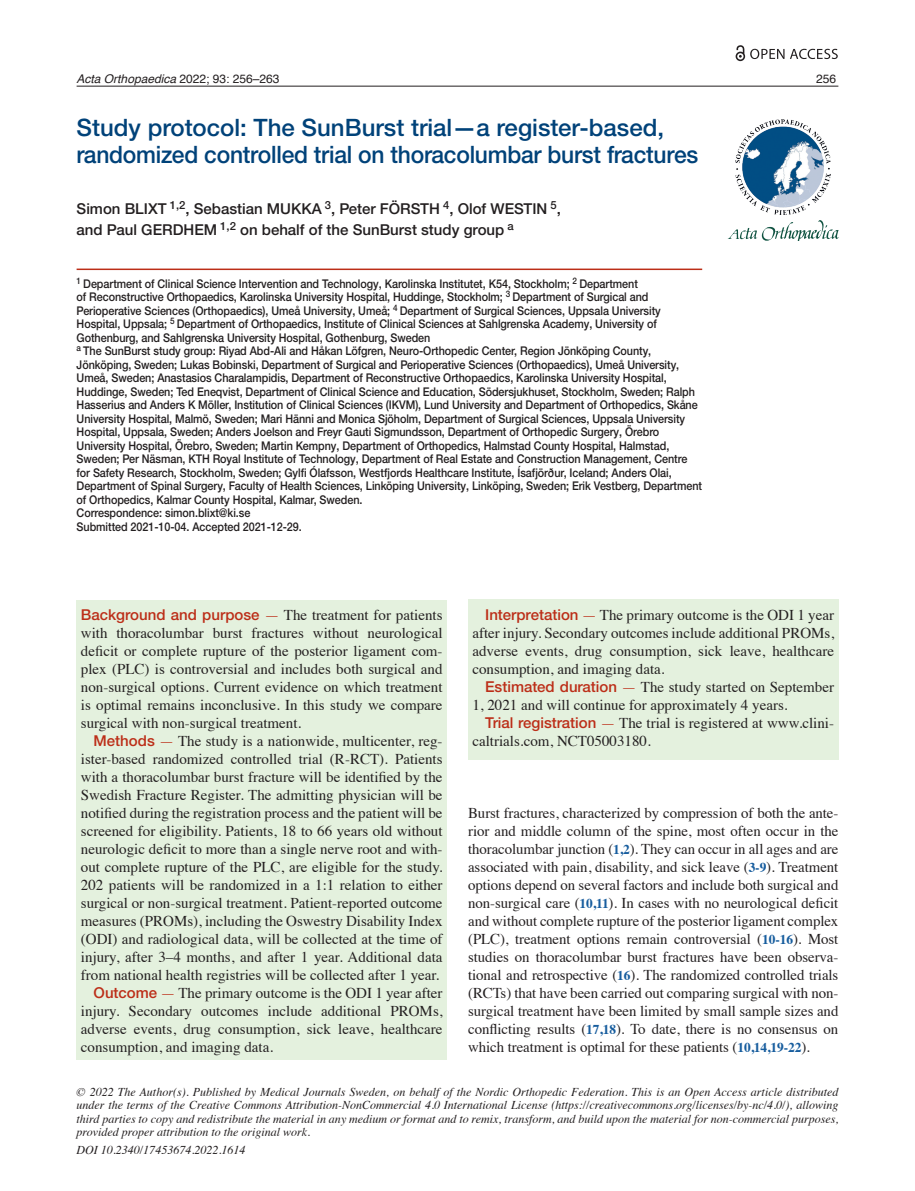
<style>
.page{position:relative;width:915px;height:1191px;background:#fff}
.page>*{position:absolute;margin:0;border:0;box-sizing:border-box;transform-origin:0 0}
.t1{font:500 24px/27px "Helvetica Neue LTW1 G";letter-spacing:-.01em;color:#004279}
.t2{font:15px/18px "Times";color:#231f20;text-align:justify}
.t3{font:500 15px/21px "Helvetica Neue LTW1 G";color:#231f20}
.t4{font:500 12px/13.5px "Helvetica Neue LTW1 G";letter-spacing:-.005em;color:#231f20;scale:.9 1}
.t5{font:italic 12px/13.5px "Times";color:#231f20;text-align:justify}
.t6{font:italic 12px "Helvetica";color:#231f20}
.t7{font:12px "Helvetica";color:#231f20}
.s1{font-style:normal}
.s2{font-family:"Helvetica Neue LTW1 G";font-weight:500;color:#bc2e18}
.s3{color:#bc2e18}
.s4{font-weight:700;font-size:13.5px;color:#175d9e}
</style>
<div class="page">
<hr style="left:77px;top:86px;width:761px;height:1px;background:#231f20">
<div style="left:77px;top:600px;width:369px;height:459px;background:#e4f1de"></div>
<div style="left:468px;top:600px;width:370px;height:160px;background:#e4f1de"></div>
<hr style="left:77px;top:268px;width:625px;height:2px;background:#bc2e18">
<svg style="left:735px;top:45px;width:9px;height:16px"></svg>
<svg style="left:750px;top:49px;width:87px;height:10px"></svg>
<img style="left:727px;top:220px;width:112px;height:21px">
<img style="left:735px;top:119px;width:94px;height:95px">
<p class="t6" style="left:77px;top:70px;width:204px">Acta Orthopaedica <span class="s1">2022; 93: 256–263</span></p>
<p class="t7" style="left:816px;top:70px;width:22px">256</p>
<h1 class="t1" style="left:77px;top:114px;width:623px">Study protocol: The SunBurst trial—a register-based, randomized controlled trial on thoracolumbar burst fractures</h1>
<p class="t3" style="left:77px;top:198px;width:485px">Simon BLIXT <sup>1,2</sup>, Sebastian MUKKA <sup>3</sup>, Peter FÖRSTH <sup>4</sup>, Olof WESTIN <sup>5</sup>, and Paul GERDHEM <sup>1,2</sup> on behalf of the SunBurst study group <sup>a</sup></p>
<p class="t4" style="left:77px;top:277px;width:696px"><sup>1</sup> Department of Clinical Science Intervention and Technology, Karolinska Institutet, K54, Stockholm; <sup>2</sup> Department<br>of Reconstructive Orthopaedics, Karolinska University Hospital, Huddinge, Stockholm; <sup>3</sup> Department of Surgical and Perioperative Sciences (Orthopaedics), Umeå University, Umeå; <sup>4</sup> Department of Surgical Sciences, Uppsala University Hospital, Uppsala; <sup>5</sup> Department of Orthopaedics, Institute of Clinical Sciences at Sahlgrenska Academy, University of Gothenburg, and Sahlgrenska University Hospital, Gothenburg, Sweden<br><sup>a</sup> The SunBurst study group: Riyad Abd-Ali and Håkan Löfgren, Neuro-Orthopedic Center, Region Jönköping County, Jönköping, Sweden; Lukas Bobinski, Department of Surgical and Perioperative Sciences (Orthopaedics), Umeå University, Umeå, Sweden; Anastasios Charalampidis, Department of Reconstructive Orthopaedics, Karolinska University Hospital, Huddinge, Sweden; Ted Eneqvist, Department of Clinical Science and Education, Södersjukhuset, Stockholm, Sweden; Ralph Hasserius and Anders K Möller, Institution of Clinical Sciences (IKVM), Lund University and Department of Orthopedics, Skåne University Hospital, Malmö, Sweden; Mari Hänni and Monica Sjöholm, Department of Surgical Sciences, Uppsala University Hospital, Uppsala, Sweden; Anders Joelson and Freyr Gauti Sigmundsson, Department of Orthopedic Surgery, Örebro University Hospital, Örebro, Sweden; Martin Kempny, Department of Orthopedics, Halmstad County Hospital, Halmstad, Sweden; Per Näsman, KTH Royal Institute of Technology, Department of Real Estate and Construction Management, Centre for Safety Research, Stockholm, Sweden; Gylfi Ólafsson, Westfjords Healthcare Institute, Ísafjörður, Iceland; Anders Olai, Department of Spinal Surgery, Faculty of Health Sciences, Linköping University, Linköping, Sweden; Erik Vestberg, Department of Orthopedics, Kalmar County Hospital, Kalmar, Sweden.<br>Correspondence: simon.blixt@ki.se<br>Submitted 2021-10-04. Accepted 2021-12-29.</p>
<p class="t2" style="left:81px;top:604px;width:363px"><span class="s2">Background and purpose</span> <span class="s3">—</span> The treatment for patients with thoracolumbar burst fractures without neurological deficit or complete rupture of the posterior ligament com&shy;plex (PLC) is controversial and includes both surgical and non-surgical options. Current evidence on which treatment is optimal remains inconclusive. In this study we compare surgical with non-surgical treatment.</p>
<p class="t2" style="left:94px;top:730px;width:350px"><span class="s2">Methods</span> <span class="s3">—</span> The study is a nationwide, multicenter, reg-</p>
<p class="t2" style="left:81px;top:748px;width:363px">ister-based randomized controlled trial (R-RCT). Patients</p>
<p class="t2" style="left:81px;top:766px;width:363px">with a thoracolumbar burst fracture will be identified by the</p>
<p class="t2" style="left:81px;top:784px;width:363px">Swedish Fracture Register. The admitting physician will be</p>
<p class="t2" style="left:81px;top:802px;width:363px">notified during the registration process and the patient will be</p>
<p class="t2" style="left:81px;top:820px;width:363px">screened for eligibility. Patients, 18 to 66 years old without</p>
<p class="t2" style="left:81px;top:838px;width:363px">neurologic deficit to more than a single nerve root and with-</p>
<p class="t2" style="left:81px;top:856px;width:363px">out complete rupture of the PLC, are eligible for the study.</p>
<p class="t2" style="left:81px;top:874px;width:363px">202 patients will be randomized in a 1:1 relation to either</p>
<p class="t2" style="left:81px;top:892px;width:363px">surgical or non-surgical treatment. Patient-reported outcome</p>
<p class="t2" style="left:81px;top:910px;width:363px">measures (PROMs), including the Oswestry Disability Index</p>
<p class="t2" style="left:81px;top:928px;width:363px">(ODI) and radiological data, will be collected at the time of</p>
<p class="t2" style="left:81px;top:946px;width:363px">injury, after 3–4 months, and after 1 year. Additional data</p>
<p class="t2" style="left:81px;top:964px;width:360px">from national health registries will be collected after 1 year.</p>
<p class="t2" style="left:94px;top:982px;width:350px"><span class="s2">Outcome</span> <span class="s3">—</span> The primary outcome is the ODI 1 year after</p>
<p class="t2" style="left:81px;top:1000px;width:363px">injury. Secondary outcomes include additional PROMs,</p>
<p class="t2" style="left:81px;top:1018px;width:363px">adverse events, drug consumption, sick leave, healthcare</p>
<p class="t2" style="left:81px;top:1036px;width:194px">consumption, and imaging data.</p>
<p class="t2" style="left:472px;top:604px;width:363px;text-indent:13px"><span class="s2">Interpretation</span> <span class="s3">—</span> The primary outcome is the ODI 1 year after injury. Secondary outcomes include additional PROMs, adverse events, drug consumption, sick leave, healthcare consumption, and imaging data.</p>
<p class="t2" style="left:472px;top:676px;width:363px;text-indent:13px"><span class="s2">Estimated duration</span> <span class="s3">—</span> The study started on September<br>1, 2021 and will continue for approximately 4 years.</p>
<p class="t2" style="left:472px;top:712px;width:363px;text-indent:13px"><span class="s2">Trial registration</span> <span class="s3">—</span> The trial is registered at www.clini&shy;caltrials.com, NCT05003180.</p>
<p class="t2" style="left:468px;top:802px;width:371px">Burst fractures, characterized by compression of both the ante&shy;rior and middle column of the spine, most often occur in the thoracolumbar junction (<span class="s4">1,2</span>). They can occur in all ages and are associated with pain, disability, and sick leave (<span class="s4">3-9</span>). Treatment options depend on several factors and include both surgical and non-surgical care (<span class="s4">10,11</span>). In cases with no neurological deficit and without complete rupture of the posterior ligament complex (PLC), treatment options remain controversial (<span class="s4">10-16</span>). Most studies on thoracolumbar burst fractures have been observa&shy;tional and retrospective (<span class="s4">16</span>). The randomized controlled trials (RCTs) that have been carried out comparing surgical with non&shy;surgical treatment have been limited by small sample sizes and conflicting results (<span class="s4">17,18</span>). To date, there is no consensus on which treatment is optimal for these patients (<span class="s4">10,14,19-22</span>).</p>
<p class="t5" style="left:77px;top:1084px;width:763px">© 2022 The Author(s). Published by Medical Journals Sweden, on behalf of the Nordic Orthopedic Federation. This is an Open Access article distributed under the terms of the Creative Commons Attribution-NonCommercial 4.0 International License (https://creativecommons.org/licenses/by-nc/4.0/), allowing third parties to copy and redistribute the material in any medium or format and to remix, transform, and build upon the material for non-commercial purposes, provided proper attribution to the original work.</p>
<p class="t5" style="left:77px;top:1142px;width:170px">DOI 10.2340/17453674.2022.1614</p>
</div>
